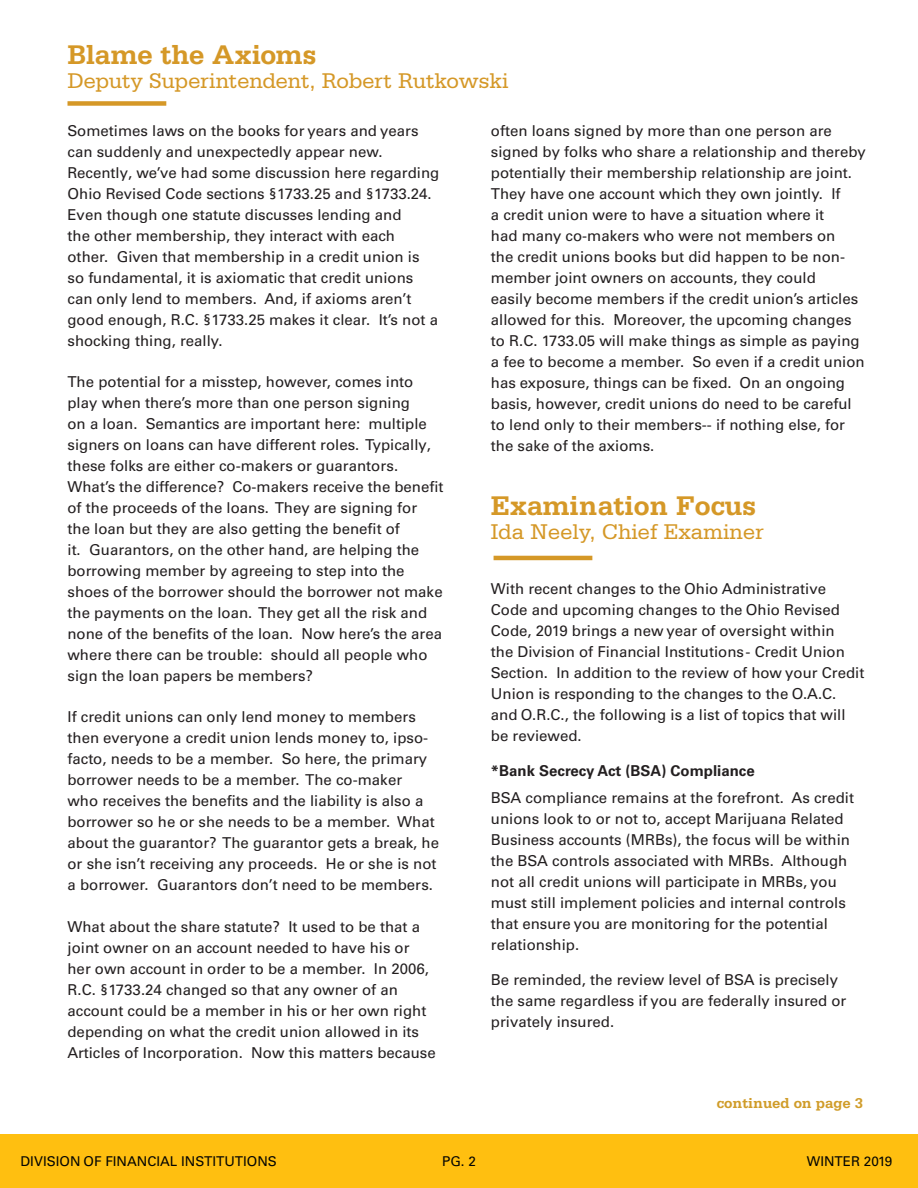
<style>
.page{position:relative;width:918px;height:1188px;background:#fff}
.page>*{position:absolute;margin:0;border:0;box-sizing:border-box;transform-origin:0 0}
.t1{font:700 28.5px "Serifa Std";letter-spacing:-.005em;color:#d59827}
.t2{font:22.5px "Serifa Std";letter-spacing:-.005em;color:#d59827}
.t3{font:15px/21px "Univers LT Pro 55 Roman";color:#231f20}
.t4{font:700 15px "Univers LT Pro 65";color:#231f20}
.t5{font:700 15px "Serifa Std";letter-spacing:-.005em;color:#d09c29}
.t6{font:13.5px "Univers LT Pro 55 Roman";color:#040503}
</style>
<div class="page">
<div style="left:0;top:1134px;width:918px;height:54px;background:#ffbf10"></div>
<div style="left:68px;top:101px;width:98px;height:5px;background:#d59827"></div>
<hr style="left:494px;top:556px;width:98px;height:4px;background:#d59827">
<p class="t1" style="left:68px;top:38px;width:251px">Blame the Axioms</p>
<p class="t2" style="left:68px;top:68px;width:442px">Deputy Superintendent, Robert Rutkowski</p>
<p class="t3" style="left:68px;top:120px;width:373px">Sometimes laws on the books for years and years can suddenly and unexpectedly appear new.<br>Recently, we’ve had some discussion here regarding Ohio Revised Code sections §1733.25 and §1733.24.<br>Even though one statute discusses lending and<br>the other membership, they interact with each other. Given that membership in a credit union is so fundamental, it is axiomatic that credit unions can only lend to members. And, if axioms aren’t good enough, R.C. §1733.25 makes it clear. It’s not a shocking thing, really.</p>
<p class="t3" style="left:68px;top:371px;width:378px">The potential for a misstep, however, comes into play when there’s more than one person signing<br>on a loan. Semantics are important here: multiple signers on loans can have different roles. Typically, these folks are either co-makers or guarantors.<br>What’s the difference? Co-makers receive the benefit of the proceeds of the loans. They are signing for<br>the loan but they are also getting the benefit of<br>it. Guarantors, on the other hand, are helping the borrowing member by agreeing to step into the shoes of the borrower should the borrower not make the payments on the loan. They get all the risk and none of the benefits of the loan. Now here’s the area where there can be trouble: should all people who sign the loan papers be members?</p>
<p class="t3" style="left:68px;top:707px;width:373px">If credit unions can only lend money to members then everyone a credit union lends money to, ipso&shy;facto, needs to be a member. So here, the primary borrower needs to be a member. The co-maker<br>who receives the benefits and the liability is also a borrower so he or she needs to be a member. What about the guarantor? The guarantor gets a break, he or she isn’t receiving any proceeds. He or she is not a borrower. Guarantors don’t need to be members.</p>
<p class="t3" style="left:68px;top:916px;width:370px">What about the share statute? It used to be that a joint owner on an account needed to have his or her own account in order to be a member. In 2006, R.C. §1733.24 changed so that any owner of an account could be a member in his or her own right depending on what the credit union allowed in its Articles of Incorporation. Now this matters because</p>
<p class="t3" style="left:491px;top:120px;width:377px">often loans signed by more than one person are signed by folks who share a relationship and thereby potentially their membership relationship are joint.<br>They have one account which they own jointly. If<br>a credit union were to have a situation where it<br>had many co-makers who were not members on<br>the credit unions books but did happen to be non&shy;member joint owners on accounts, they could<br>easily become members if the credit union’s articles allowed for this. Moreover, the upcoming changes to R.C. 1733.05 will make things as simple as paying a fee to become a member. So even if a credit union has exposure, things can be fixed. On an ongoing basis, however, credit unions do need to be careful to lend only to their members-- if nothing else, for the sake of the axioms.</p>
<p class="t1" style="left:491px;top:489px;width:267px">Examination Focus</p>
<p class="t2" style="left:491px;top:520px;width:275px">Ida Neely, Chief Examiner</p>
<p class="t3" style="left:491px;top:578px;width:375px">With recent changes to the Ohio Administrative Code and upcoming changes to the Ohio Revised Code, 2019 brings a new year of oversight within<br>the Division of Financial Institutions - Credit Union Section. In addition to the review of how your Credit Union is responding to the changes to the O.A.C. and O.R.C., the following is a list of topics that will be reviewed.</p>
<p class="t4" style="left:491px;top:761px;width:265px">*Bank Secrecy Act (BSA) Compliance</p>
<p class="t3" style="left:491px;top:788px;width:365px">BSA compliance remains at the forefront. As credit unions look to or not to, accept Marijuana Related Business accounts (MRBs), the focus will be within the BSA controls associated with MRBs. Although not all credit unions will participate in MRBs, you must still implement policies and internal controls that ensure you are monitoring for the potential relationship.</p>
<p class="t3" style="left:491px;top:969px;width:357px">Be reminded, the review level of BSA is precisely the same regardless if you are federally insured or privately insured.</p>
<p class="t5" style="left:717px;top:1094px;width:148px">continued on page 3</p>
<p class="t6" style="left:21px;top:1153px;width:258px">DIVISION OF FINANCIAL INSTITUTIONS</p>
<p class="t6" style="left:442px;top:1153px;width:35px">PG. 2</p>
<p class="t6" style="left:807px;top:1153px;width:87px">WINTER 2019</p>
</div>
